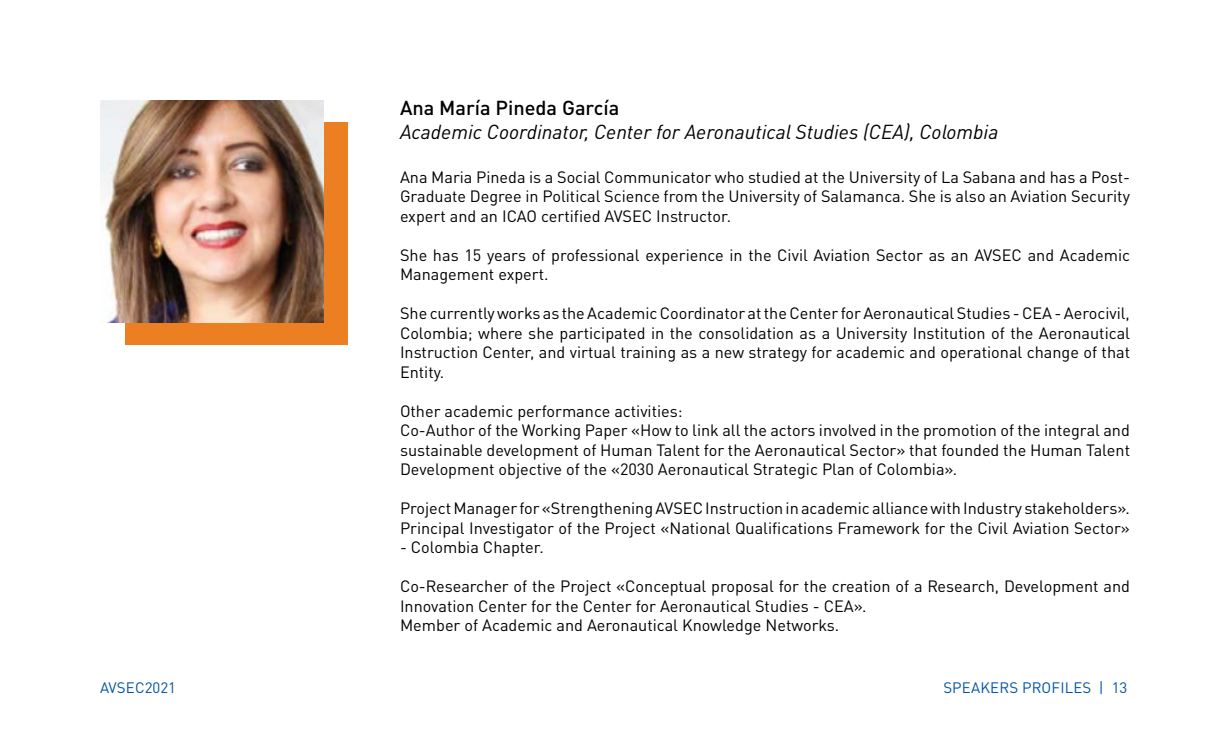
<style>
.page{position:relative;width:1230px;height:735px;background:#fff}
.page>*{position:absolute;margin:0;border:0;box-sizing:border-box;transform-origin:0 0}
.t1{font:italic 20px "DINOT";color:#000}
.t2{font:500 20px "DINOT";color:#000}
.t3{font:16.25px/19.5px "DINOT";color:#000}
.t4{font:15px "DINOT";letter-spacing:.01em;color:#0054a4}
</style>
<div class="page">
<div style="left:125px;top:122px;width:223px;height:223px;background:#ed7f23"></div>
<img style="left:101px;top:100px;width:223px;height:223px">
<p class="t2" style="left:400px;top:95px;width:221px">Ana María Pineda García</p>
<p class="t1" style="left:400px;top:120px;width:600px">Academic Coordinator, Center for Aeronautical Studies (CEA), Colombia</p>
<p class="t3" style="left:400px;top:167px;width:732px;text-align:justify">Ana Maria Pineda is a Social Communicator who studied at the University of La Sabana and has a Post-Graduate Degree in Political Science from the University of Salamanca. She is also an Aviation Security expert and an ICAO certified AVSEC Instructor.</p>
<p class="t3" style="left:400px;top:245px;width:732px">She has 15 years of professional experience in the Civil Aviation Sector as an AVSEC and Academic<br>Management expert.</p>
<p class="t3" style="left:400px;top:303px;width:732px;text-align:justify">She currently works as the Academic Coordinator at the Center for Aeronautical Studies - CEA - Aerocivil, Colombia; where she participated in the consolidation as a University Institution of the Aeronautical Instruction Center, and virtual training as a new strategy for academic and operational change of that Entity.</p>
<p class="t3" style="left:400px;top:401px;width:732px">Other academic performance activities:<br>Co-Author of the Working Paper «How to link all the actors involved in the promotion of the integral and sustainable development of Human Talent for the Aeronautical Sector» that founded the Human Talent Development objective of the «2030 Aeronautical Strategic Plan of Colombia».</p>
<p class="t3" style="left:400px;top:498px;width:731px">Project Manager for «Strengthening AVSEC Instruction in academic alliance with Industry stakeholders».<br>Principal Investigator of the Project «National Qualifications Framework for the Civil Aviation Sector»</p>
<p class="t3" style="left:400px;top:537px;width:145px">- Colombia Chapter.</p>
<p class="t3" style="left:400px;top:576px;width:732px">Co-Researcher of the Project «Conceptual proposal for the creation of a Research, Development and<br>Innovation Center for the Center for Aeronautical Studies - CEA».<br>Member of Academic and Aeronautical Knowledge Networks.</p>
<p class="t4" style="left:100px;top:678px;width:77px">AVSEC2021</p>
<p class="t4" style="left:943px;top:678px;width:186px">SPEAKERS PROFILES | 13</p>
</div>
